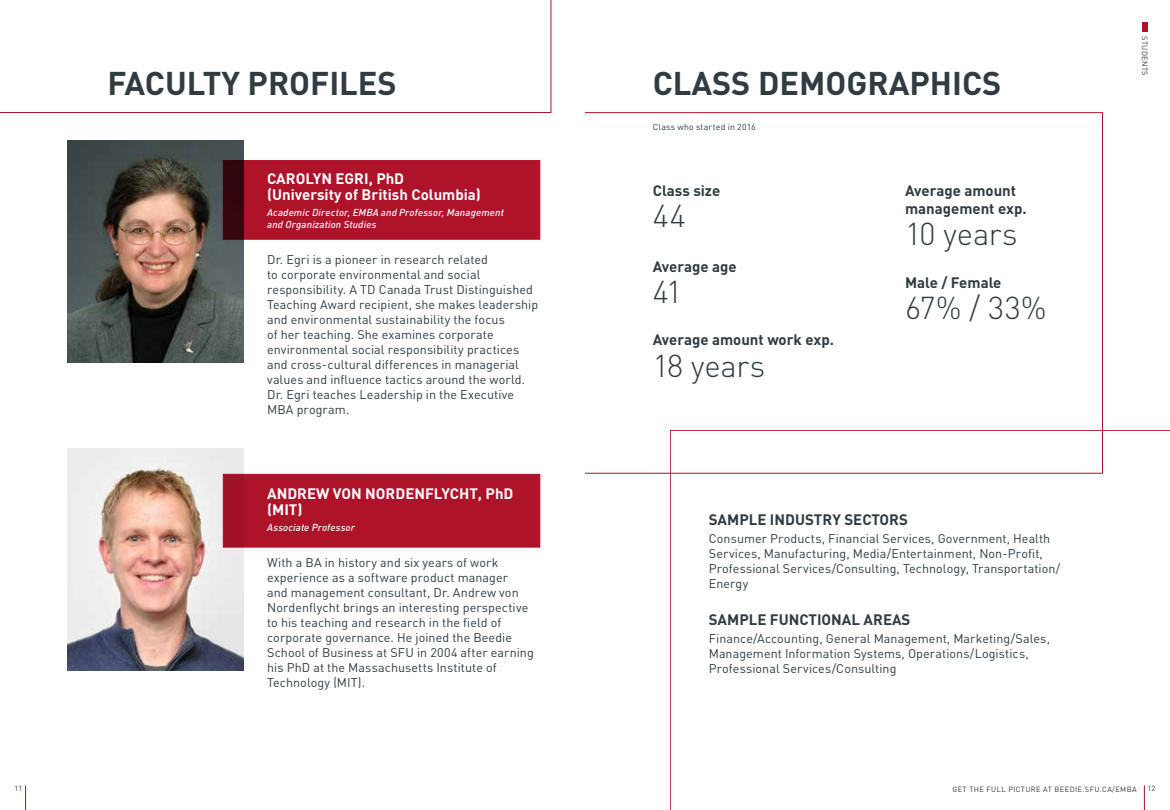
<style>
.page{position:relative;width:1170px;height:810px;background:#fff}
.page>*{position:absolute;margin:0;border:0;box-sizing:border-box;transform-origin:0 0}
.t1{font:700 32.5px "DIN";color:#303c42}
.t2{font:300 31.25px "DIN";letter-spacing:-.005em;color:#303c42}
.t3{font:700 15px/18px "DIN";color:#303c42}
.t4{font:700 15px/16.2px "DIN";color:#fff}
.t5{font:12.5px/15px "DIN";letter-spacing:.005em;color:#303c42}
.t6{font:italic 500 10px/12px "DIN";letter-spacing:.015em;color:#fff}
.t7{font:8.75px "DIN";letter-spacing:.025em;color:#303c42}
.t8{font:7.5px "DIN";letter-spacing:.05em;color:#303c42}
</style>
<div class="page">
<img style="left:68px;top:141px;width:176px;height:221px">
<img style="left:68px;top:449px;width:176px;height:222px">
<div style="left:1142px;top:22px;width:6px;height:10px;background:#ae132a"></div>
<svg style="left:25px;top:785px;width:1px;height:25px"></svg>
<div style="left:223px;top:160px;width:317px;height:79px;background:#ae132a;border:1px solid #ae132a"></div>
<div style="left:223px;top:474px;width:317px;height:73px;background:#ae132a;border:1px solid #ae132a"></div>
<svg style="left:670px;top:430px;width:500px;height:380px"></svg>
<svg style="left:0;top:0;width:551px;height:113px"></svg>
<h1 class="t1" style="left:107px;top:62px;width:291px">FACULTY PROFILES</h1>
<h1 class="t1" style="left:653px;top:62px;width:350px">CLASS DEMOGRAPHICS</h1>
<p class="t4" style="left:267px;top:170px;width:215px">CAROLYN EGRI, PhD (University of British Columbia)</p>
<p class="t6" style="left:267px;top:206px;width:238px">Academic Director, EMBA and Professor, Management and Organization Studies</p>
<p class="t5" style="left:267px;top:252px;width:273px">Dr. Egri is a pioneer in research related<br>to corporate environmental and social responsibility. A TD Canada Trust Distinguished Teaching Award recipient, she makes leadership and environmental sustainability the focus<br>of her teaching. She examines corporate environmental social responsibility practices and cross-cultural differences in managerial values and influence tactics around the world.<br>Dr. Egri teaches Leadership in the Executive MBA program.</p>
<p class="t4" style="left:267px;top:485px;width:248px">ANDREW VON NORDENFLYCHT, PhD (MIT)</p>
<p class="t6" style="left:267px;top:521px;width:89px">Associate Professor</p>
<p class="t5" style="left:267px;top:554px;width:268px">With a BA in history and six years of work experience as a software product manager<br>and management consultant, Dr. Andrew von Nordenflycht brings an interesting perspective to his teaching and research in the field of corporate governance. He joined the Beedie School of Business at SFU in 2004 after earning his PhD at the Massachusetts Institute of Technology (MIT).</p>
<p class="t7" style="left:653px;top:121px;width:104px">Class who started in 2016</p>
<p class="t3" style="left:653px;top:181px;width:69px">Class size</p>
<h2 class="t2" style="left:653px;top:197px;width:35px">44</h2>
<p class="t3" style="left:653px;top:257px;width:85px">Average age</p>
<h2 class="t2" style="left:653px;top:272px;width:31px">41</h2>
<p class="t3" style="left:653px;top:330px;width:183px">Average amount work exp.</p>
<h2 class="t2" style="left:653px;top:346px;width:114px">18 years</h2>
<p class="t3" style="left:905px;top:181px;width:123px">Average amount management exp.</p>
<h2 class="t2" style="left:905px;top:215px;width:114px">10 years</h2>
<p class="t3" style="left:905px;top:273px;width:98px">Male / Female</p>
<h2 class="t2" style="left:905px;top:289px;width:143px">67% / 33%</h2>
<p class="t3" style="left:709px;top:510px;width:201px">SAMPLE INDUSTRY SECTORS</p>
<p class="t5" style="left:709px;top:531px;width:353px">Consumer Products, Financial Services, Government, Health Services, Manufacturing, Media/Entertainment, Non-Profit, Professional Services/Consulting, Technology, Transportation/ Energy</p>
<p class="t3" style="left:709px;top:610px;width:203px">SAMPLE FUNCTIONAL AREAS</p>
<p class="t5" style="left:709px;top:631px;width:343px">Finance/Accounting, General Management, Marketing/Sales,<br>Management Information Systems, Operations/Logistics,<br>Professional Services/Consulting</p>
<p class="t8" style="left:1150px;top:36px;width:41px;rotate:90deg">STUDENTS</p>
<p class="t8" style="left:15px;top:784px;width:9px">11</p>
<p class="t8" style="left:952px;top:784px;width:186px">GET THE FULL PICTURE AT BEEDIE.SFU.CA/EMBA</p>
<p class="t8" style="left:1148px;top:784px;width:9px">12</p>
</div>
